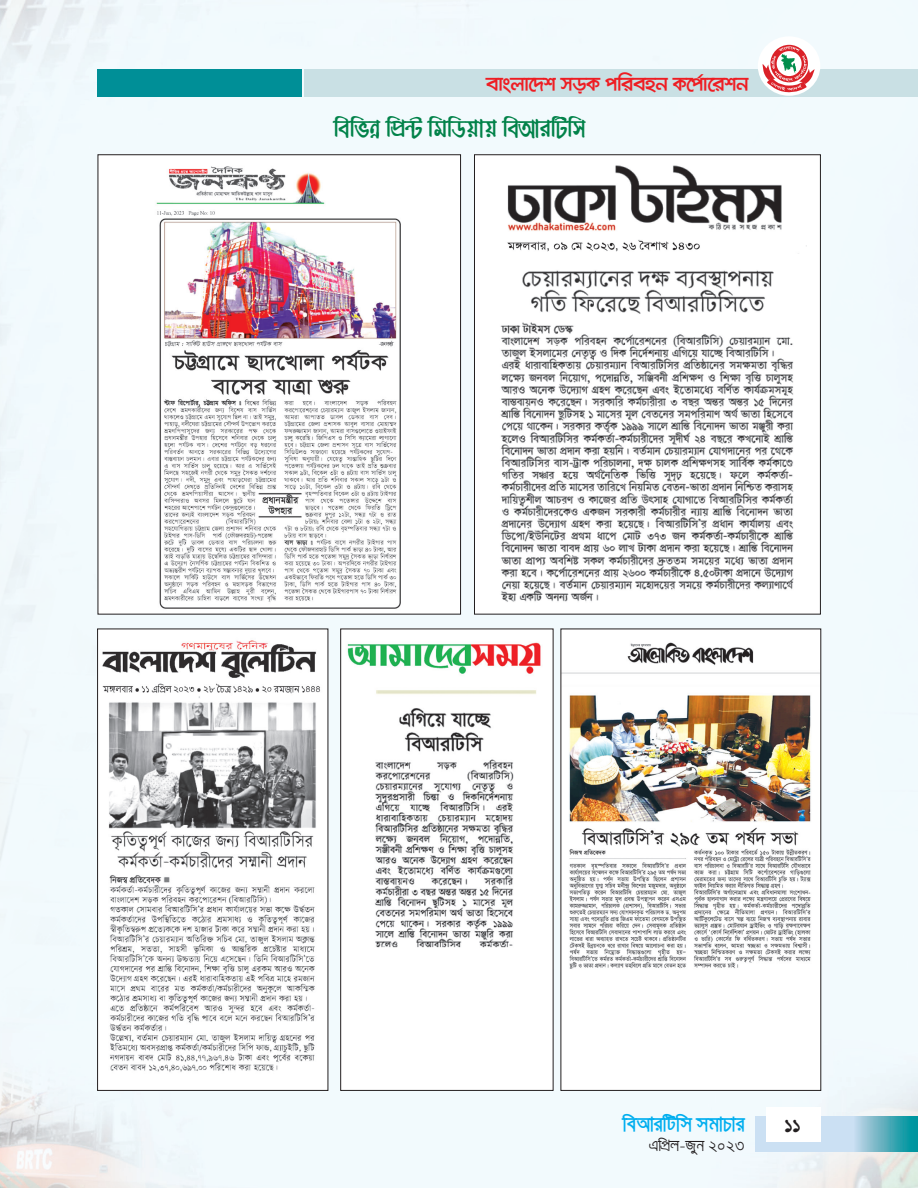
<style>
.page{position:relative;width:918px;height:1188px;background:#f2fafd}
.page>*{position:absolute;margin:0;border:0;box-sizing:border-box;transform-origin:0 0}
.t1{font:700 25.5px "Meghna MJ";color:#018249}
.t2{font:700 24px "Kongsho MJ";color:#ee1d23}
.t3{font:700 21px "Karnaphuli MJ";color:#00aeef}
.t4{font:700 21px "Sutonny MJ";color:#231f20}
.t5{font:16.5px "Karnaphuli MJ";color:#231f20}
</style>
<div class="page">
<div style="left:304px;top:69px;width:614px;height:28px;background:#c9e0e4"></div>
<div style="left:97px;top:69px;width:205px;height:28px;background:#008f97"></div>
<svg style="left:755px;top:1117px;width:163px;height:35px;background:#8fc7d7"></svg>
<div style="left:766px;top:1107px;width:55px;height:35px;background:#fff"></div>
<div style="left:758px;top:36px;width:62px;height:60px;background:#fff;border-radius:50%"></div>
<svg style="left:762px;top:46px;width:52px;height:47px"></svg>
<svg style="left:97px;top:628px;width:232px;height:463px"></svg>
<svg style="left:474px;top:154px;width:347px;height:461px"></svg>
<svg style="left:97px;top:154px;width:364px;height:461px"></svg>
<img style="left:560px;top:628px;width:262px;height:463px">
<svg style="left:340px;top:628px;width:214px;height:463px"></svg>
<p class="t2" style="left:486px;top:69px;width:264px">evsjv‡`k moK cwienb K‡c©v‡ikb</p>
<p class="t1" style="left:333px;top:111px;width:253px">WEWFBŒ WCÖ›U WGWWQVQ WEAVIWUWM</p>
<p class="t3" style="left:622px;top:1111px;width:124px">WEAVIWUWM MGVPVI</p>
<p class="t5" style="left:648px;top:1135px;width:98px">GwcÖj-Ryb 2023</p>
<p class="t4" style="left:785px;top:1114px;width:18px">11</p>
</div>
